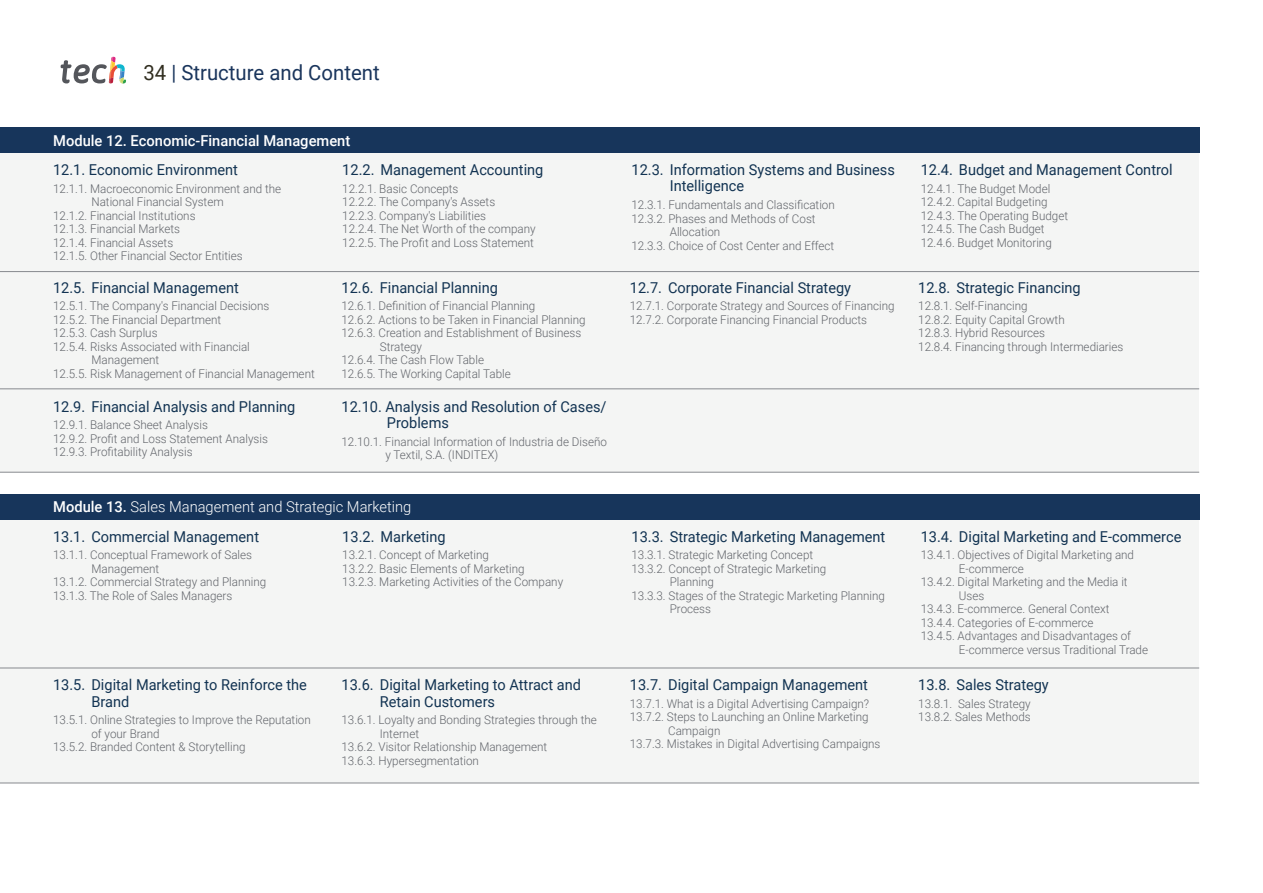
<style>
.page{position:relative;width:1263px;height:893px;background:#fff}
.page>*{position:absolute;margin:0;border:0;box-sizing:border-box;transform-origin:0 0}
.t1{font:21px "Roboto";color:#1a355c}
.t2{font:15px/16.5px "Roboto";color:#123352}
.t3{font:300 15px "Roboto";color:#fff}
.t4{font:500 15px "Roboto";color:#fff}
.t5{font:300 12px/13.5px "Roboto";color:#61646a}
.s1{color:#312e20}
.s2{font-weight:500}
</style>
<div class="page">
<svg style="left:61px;top:57px;width:65px;height:27px"></svg>
<div style="left:0;top:494px;width:1199px;height:26px;background:#17355b"></div>
<div style="left:0;top:520px;width:1199px;height:263px;background:#f4f5f4"></div>
<div style="left:0;top:153px;width:1199px;height:319px;background:#f4f5f4"></div>
<div style="left:0;top:128px;width:1199px;height:25px;background:#17355b"></div>
<hr style="left:0;top:389px;width:1199px;height:1px;background:#878a8e">
<hr style="left:0;top:472px;width:1199px;height:1px;background:#878a8e">
<hr style="left:0;top:271px;width:1199px;height:1px;background:#878a8e">
<hr style="left:0;top:783px;width:1199px;height:1px;background:#878a8e">
<hr style="left:0;top:668px;width:1199px;height:1px;background:#878a8e">
<h1 class="t1" style="left:144px;top:57px;width:238px"><span class="s1">34</span> | Structure and Content</h1>
<p class="t4" style="left:53px;top:130px;width:299px">Module 12. Economic-Financial Management</p>
<p class="t2" style="left:53px;top:161px;width:186px">12.1. Economic Environment</p>
<p class="t5" style="left:53px;top:181px;width:230px">12.1.1. Macroeconomic Environment and the</p>
<p class="t5" style="left:91px;top:195px;width:134px">National Financial System</p>
<p class="t5" style="left:53px;top:208px;width:144px">12.1.2. Financial Institutions</p>
<p class="t5" style="left:53px;top:222px;width:128px">12.1.3. Financial Markets</p>
<p class="t5" style="left:53px;top:235px;width:122px">12.1.4. Financial Assets</p>
<p class="t5" style="left:53px;top:249px;width:191px">12.1.5. Other Financial Sector Entities</p>
<p class="t2" style="left:53px;top:278px;width:187px">12.5. Financial Management</p>
<p class="t5" style="left:53px;top:299px;width:218px">12.5.1. The Company's Financial Decisions</p>
<p class="t5" style="left:53px;top:312px;width:170px">12.5.2. The Financial Department</p>
<p class="t5" style="left:53px;top:326px;width:106px">12.5.3. Cash Surplus</p>
<p class="t5" style="left:53px;top:339px;width:198px">12.5.4. Risks Associated with Financial</p>
<p class="t5" style="left:91px;top:353px;width:69px">Management</p>
<p class="t5" style="left:53px;top:366px;width:263px">12.5.5. Risk Management of Financial Management</p>
<p class="t2" style="left:53px;top:398px;width:244px">12.9. Financial Analysis and Planning</p>
<p class="t5" style="left:53px;top:418px;width:216px">12.9.1. Balance Sheet Analysis<br>12.9.2. Profit and Loss Statement Analysis<br>12.9.3. Profitability Analysis</p>
<p class="t2" style="left:342px;top:161px;width:203px">12.2. Management Accounting</p>
<p class="t5" style="left:342px;top:181px;width:195px">12.2.1. Basic Concepts<br>12.2.2. The Company's Assets<br>12.2.3. Company's Liabilities<br>12.2.4. The Net Worth of the company<br>12.2.5. The Profit and Loss Statement</p>
<p class="t2" style="left:341px;top:278px;width:158px">12.6. Financial Planning</p>
<p class="t5" style="left:341px;top:299px;width:195px">12.6.1. Definition of Financial Planning</p>
<p class="t5" style="left:341px;top:312px;width:246px">12.6.2. Actions to be Taken in Financial Planning</p>
<p class="t5" style="left:341px;top:326px;width:241px">12.6.3. Creation and Establishment of Business</p>
<p class="t5" style="left:380px;top:339px;width:44px">Strategy</p>
<p class="t5" style="left:341px;top:353px;width:144px">12.6.4. The Cash Flow Table</p>
<p class="t5" style="left:341px;top:366px;width:171px">12.6.5. The Working Capital Table</p>
<p class="t2" style="left:387px;top:398px;width:221px;text-indent:-45px">12.10. Analysis and Resolution of Cases/<br>Problems</p>
<p class="t5" style="left:385px;top:434px;width:223px;text-indent:-44px">12.10.1. Financial Information of Industria de Diseño y Textil, S.A. (INDITEX)</p>
<p class="t3" style="left:53px;top:496px;width:360px"><span class="s2">Module 13.</span> Sales Management and Strategic Marketing</p>
<p class="t2" style="left:53px;top:528px;width:207px">13.1. Commercial Management</p>
<p class="t5" style="left:53px;top:548px;width:200px">13.1.1. Conceptual Framework of Sales</p>
<p class="t5" style="left:91px;top:561px;width:69px">Management</p>
<p class="t5" style="left:53px;top:575px;width:215px">13.1.2. Commercial Strategy and Planning</p>
<p class="t5" style="left:53px;top:588px;width:181px">13.1.3. The Role of Sales Managers</p>
<p class="t2" style="left:342px;top:528px;width:105px">13.2. Marketing</p>
<p class="t5" style="left:342px;top:548px;width:222px">13.2.1. Concept of Marketing<br>13.2.2. Basic Elements of Marketing<br>13.2.3. Marketing Activities of the Company</p>
<p class="t2" style="left:670px;top:161px;width:227px;text-indent:-38px">12.3. Information Systems and Business<br>Intelligence</p>
<p class="t5" style="left:631px;top:198px;width:205px">12.3.1. Fundamentals and Classification</p>
<p class="t5" style="left:631px;top:211px;width:186px">12.3.2. Phases and Methods of Cost</p>
<p class="t5" style="left:670px;top:225px;width:52px">Allocation</p>
<p class="t5" style="left:631px;top:238px;width:204px">12.3.3. Choice of Cost Center and Effect</p>
<p class="t2" style="left:630px;top:278px;width:223px">12.7. Corporate Financial Strategy</p>
<p class="t5" style="left:630px;top:299px;width:266px">12.7.1. Corporate Strategy and Sources of Financing<br>12.7.2. Corporate Financing Financial Products</p>
<p class="t2" style="left:631px;top:528px;width:255px">13.3. Strategic Marketing Management</p>
<p class="t5" style="left:631px;top:548px;width:183px">13.3.1. Strategic Marketing Concept</p>
<p class="t5" style="left:631px;top:561px;width:196px">13.3.2. Concept of Strategic Marketing</p>
<p class="t5" style="left:670px;top:575px;width:46px">Planning</p>
<p class="t5" style="left:631px;top:588px;width:255px">13.3.3. Stages of the Strategic Marketing Planning</p>
<p class="t5" style="left:670px;top:602px;width:43px">Process</p>
<p class="t2" style="left:91px;top:676px;width:217px;text-indent:-38px">13.5. Digital Marketing to Reinforce the<br>Brand</p>
<p class="t5" style="left:53px;top:713px;width:259px">13.5.1. Online Strategies to Improve the Reputation</p>
<p class="t5" style="left:91px;top:726px;width:70px">of your Brand</p>
<p class="t5" style="left:53px;top:740px;width:194px">13.5.2. Branded Content &amp; Storytelling</p>
<p class="t2" style="left:380px;top:676px;width:203px;text-indent:-38px">13.6. Digital Marketing to Attract and<br>Retain Customers</p>
<p class="t5" style="left:341px;top:713px;width:257px">13.6.1. Loyalty and Bonding Strategies through the</p>
<p class="t5" style="left:380px;top:726px;width:41px">Internet</p>
<p class="t5" style="left:341px;top:740px;width:207px">13.6.2. Visitor Relationship Management</p>
<p class="t5" style="left:341px;top:753px;width:139px">13.6.3. Hypersegmentation</p>
<p class="t2" style="left:630px;top:676px;width:240px">13.7. Digital Campaign Management</p>
<p class="t5" style="left:630px;top:696px;width:241px">13.7.1. What is a Digital Advertising Campaign?</p>
<p class="t5" style="left:630px;top:710px;width:240px">13.7.2. Steps to Launching an Online Marketing</p>
<p class="t5" style="left:668px;top:723px;width:54px">Campaign</p>
<p class="t5" style="left:630px;top:737px;width:252px">13.7.3. Mistakes in Digital Advertising Campaigns</p>
<p class="t2" style="left:921px;top:161px;width:254px">12.4. Budget and Management Control</p>
<p class="t5" style="left:921px;top:181px;width:149px">12.4.1. The Budget Model<br>12.4.2. Capital Budgeting<br>12.4.3. The Operating Budget<br>12.4.5. The Cash Budget<br>12.4.6. Budget Monitoring</p>
<p class="t2" style="left:918px;top:278px;width:164px">12.8. Strategic Financing</p>
<p class="t5" style="left:918px;top:299px;width:207px">12.8.1. Self-Financing<br>12.8.2. Equity Capital Growth<br>12.8.3. Hybrid Resources<br>12.8.4. Financing through Intermediaries</p>
<p class="t2" style="left:921px;top:528px;width:262px">13.4. Digital Marketing and E-commerce</p>
<p class="t5" style="left:921px;top:548px;width:215px">13.4.1. Objectives of Digital Marketing and</p>
<p class="t5" style="left:959px;top:561px;width:66px">E-commerce</p>
<p class="t5" style="left:921px;top:575px;width:209px">13.4.2. Digital Marketing and the Media it</p>
<p class="t5" style="left:959px;top:588px;width:27px">Uses</p>
<p class="t5" style="left:921px;top:602px;width:190px">13.4.3. E-commerce. General Context</p>
<p class="t5" style="left:921px;top:615px;width:174px">13.4.4. Categories of E-commerce</p>
<p class="t5" style="left:921px;top:629px;width:212px">13.4.5. Advantages and Disadvantages of</p>
<p class="t5" style="left:959px;top:642px;width:191px">E-commerce versus Traditional Trade</p>
<p class="t2" style="left:918px;top:676px;width:132px">13.8. Sales Strategy</p>
<p class="t5" style="left:918px;top:696px;width:114px">13.8.1. Sales Strategy<br>13.8.2. Sales Methods</p>
</div>
